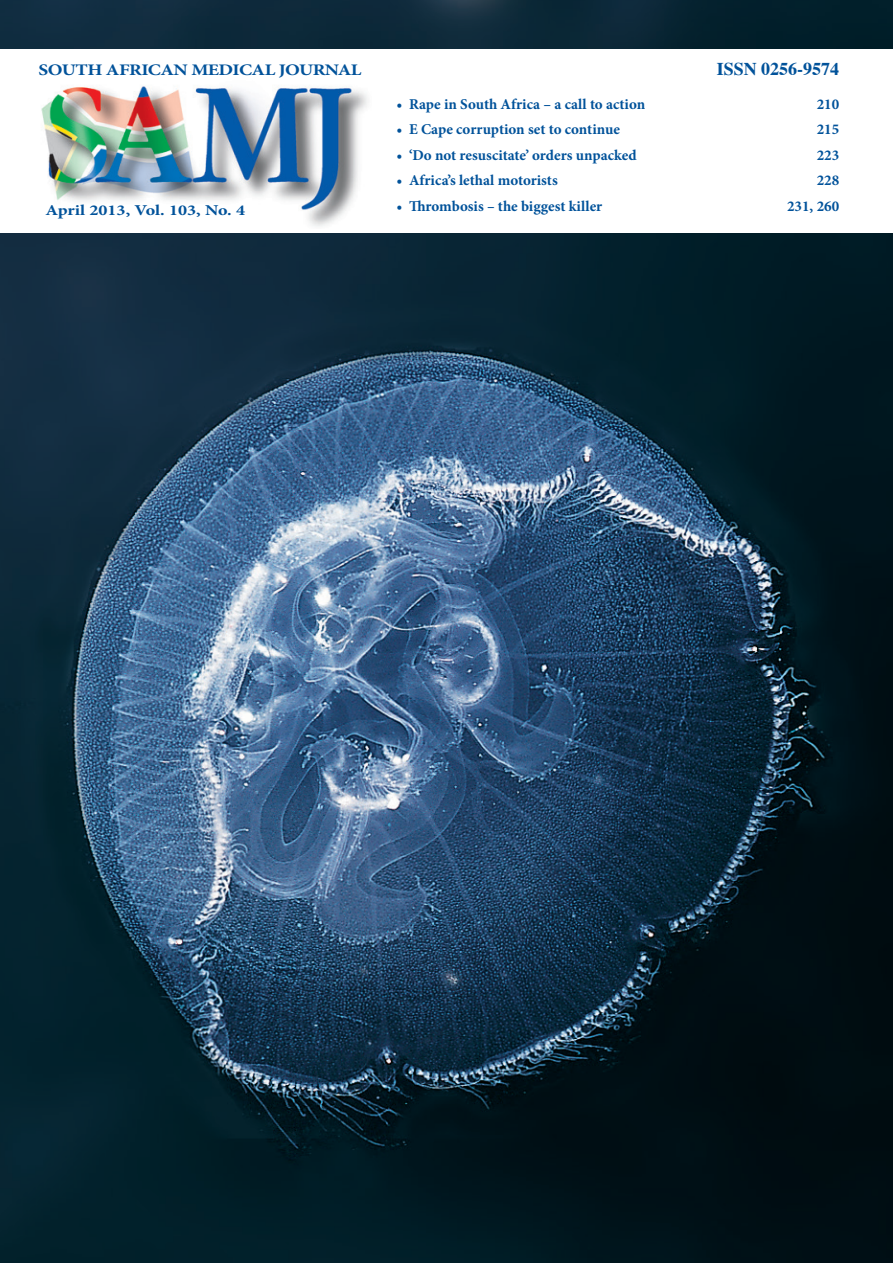
<style>
.page{position:relative;width:893px;height:1263px;background:#fff}
.page>*{position:absolute;margin:0;border:0;box-sizing:border-box;transform-origin:0 0}
.t1{font:700 18px "Times";color:#01529a}
.t2{font:700 16.2px "Minion Pro";letter-spacing:-.03em;color:#01529a;scale:1.2 1}
.t3{font:700 15px "Minion Pro";color:#01529a}
.t4{font:700 15px "Minion Pro";color:#01529a;scale:1.2 1}
</style>
<div class="page">
<img style="left:0;top:0;width:893px;height:1263px">
<div style="left:0;top:49px;width:893px;height:184px;background:#fff"></div>
<img style="left:41px;top:86px;width:326px;height:141px">
<p class="t2" style="left:38px;top:59px;width:271px">SOUTH AFRICAN MEDICAL JOURNAL</p>
<p class="t4" style="left:45px;top:200px;width:168px">April 2013, Vol. 103, No. 4</p>
<p class="t1" style="left:717px;top:51px;width:124px">ISSN 0256-9574</p>
<p class="t3" style="left:397px;top:94px;width:250px">• Rape in South Africa – a call to action</p>
<p class="t3" style="left:817px;top:94px;width:24px">210</p>
<p class="t3" style="left:397px;top:119px;width:225px">• E Cape corruption set to continue</p>
<p class="t3" style="left:817px;top:119px;width:24px">215</p>
<p class="t3" style="left:397px;top:145px;width:242px">• ‘Do not resuscitate’ orders unpacked</p>
<p class="t3" style="left:817px;top:145px;width:24px">223</p>
<p class="t3" style="left:397px;top:170px;width:163px">• Africa’s lethal motorists</p>
<p class="t3" style="left:817px;top:170px;width:24px">228</p>
<p class="t3" style="left:397px;top:196px;width:207px">• Thrombosis – the biggest killer</p>
<p class="t3" style="left:787px;top:196px;width:54px">231, 260</p>
</div>
